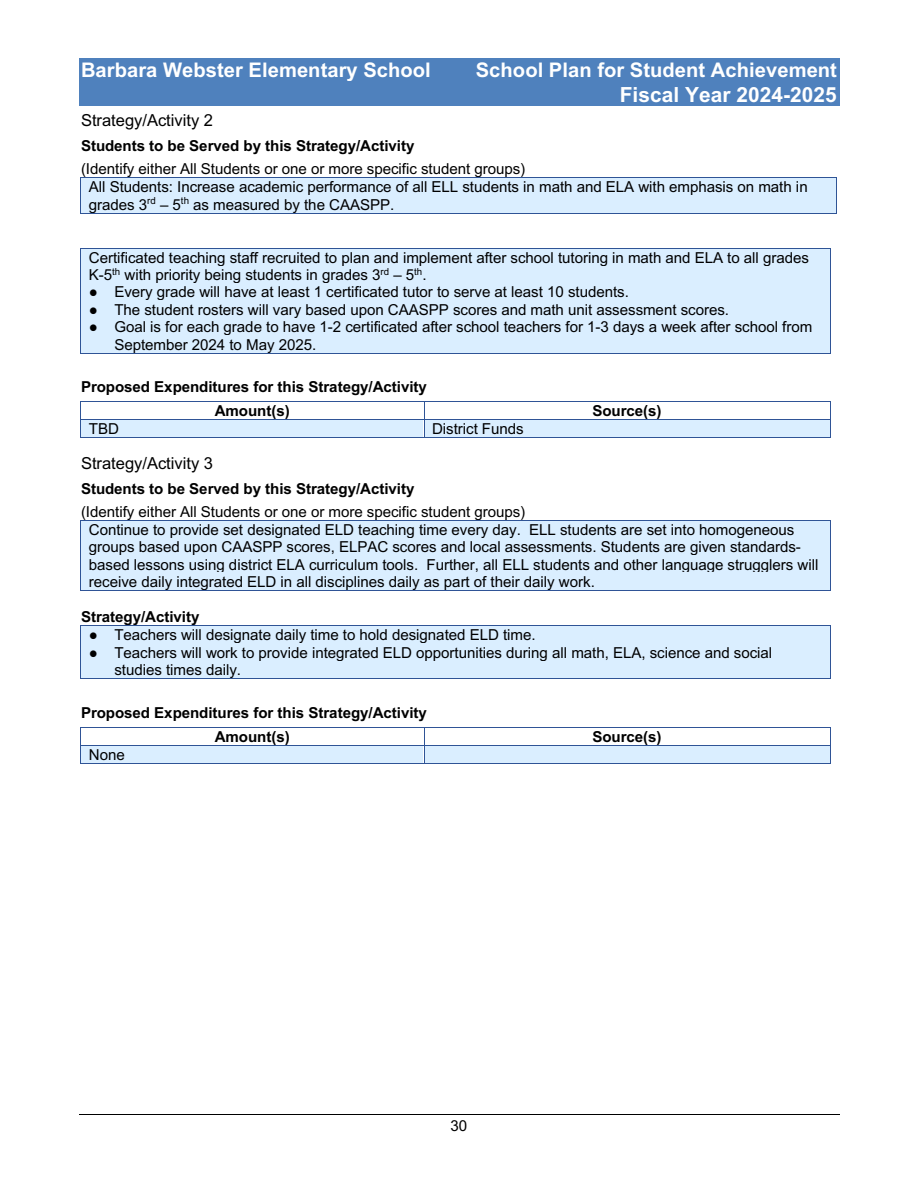
<style>
.page{position:relative;width:918px;height:1188px;background:#fff}
.page>*{position:absolute;margin:0;border:0;box-sizing:border-box;transform-origin:0 0}
.t1{font:700 20.85px "Arial";letter-spacing:.005em;color:#fff}
.t2{font:700 20.1px "Arial";letter-spacing:.005em;color:#fff}
.t3{font:16.5px "Arial";color:#000}
.t4{font:15.15px/17.4px "Arial";letter-spacing:-.005em;color:#000}
.t5{font:700 15.15px/23.7px "Arial";letter-spacing:-.005em;color:#000;text-align:center}
.s1{font-family:"Calibri"}
</style>
<div class="page">
<div style="left:79px;top:58px;width:760px;height:24px;background:#4f81bd"></div>
<div style="left:79px;top:82px;width:760px;height:24px;background:#4f81bd"></div>
<hr style="left:79px;top:1115px;width:760px;height:1px;background:#000">
<div style="left:89px;top:178px;width:740px;height:17px;background:#daeeff"></div>
<div style="left:89px;top:195px;width:740px;height:18px;background:#daeeff"></div>
<hr style="left:81px;top:177px;width:756px;height:1px;background:#2f5496">
<hr style="left:81px;top:178px;width:1px;height:35px;background:#2f5496">
<hr style="left:81px;top:213px;width:756px;height:1px;background:#2f5496">
<hr style="left:837px;top:178px;width:1px;height:35px;background:#2f5496">
<div style="left:81px;top:249px;width:749px;height:104px;background:#daeeff"></div>
<hr style="left:81px;top:248px;width:749px;height:1px;background:#2f5496">
<hr style="left:81px;top:249px;width:1px;height:104px;background:#2f5496">
<hr style="left:81px;top:353px;width:749px;height:1px;background:#2f5496">
<hr style="left:830px;top:249px;width:1px;height:104px;background:#2f5496">
<hr style="left:81px;top:401px;width:343px;height:1px;background:#2f5496">
<hr style="left:424px;top:401px;width:406px;height:1px;background:#2f5496">
<div style="left:81px;top:420px;width:342px;height:17px;background:#daeeff"></div>
<div style="left:424px;top:420px;width:406px;height:17px;background:#daeeff"></div>
<hr style="left:81px;top:419px;width:343px;height:1px;background:#2f5496">
<hr style="left:424px;top:419px;width:406px;height:1px;background:#2f5496">
<hr style="left:81px;top:437px;width:343px;height:1px;background:#2f5496">
<svg style="left:424px;top:402px;width:1px;height:35px"></svg>
<hr style="left:424px;top:437px;width:406px;height:1px;background:#2f5496">
<svg style="left:830px;top:401px;width:1px;height:37px"></svg>
<div style="left:81px;top:521px;width:749px;height:69px;background:#daeeff"></div>
<hr style="left:81px;top:520px;width:749px;height:1px;background:#2f5496">
<hr style="left:81px;top:521px;width:1px;height:69px;background:#2f5496">
<hr style="left:81px;top:590px;width:749px;height:1px;background:#2f5496">
<hr style="left:830px;top:521px;width:1px;height:69px;background:#2f5496">
<div style="left:81px;top:626px;width:749px;height:52px;background:#daeeff"></div>
<hr style="left:81px;top:625px;width:749px;height:1px;background:#2f5496">
<hr style="left:81px;top:626px;width:1px;height:52px;background:#2f5496">
<hr style="left:81px;top:678px;width:749px;height:1px;background:#2f5496">
<hr style="left:830px;top:626px;width:1px;height:52px;background:#2f5496">
<hr style="left:81px;top:727px;width:343px;height:1px;background:#2f5496">
<hr style="left:424px;top:727px;width:406px;height:1px;background:#2f5496">
<div style="left:81px;top:746px;width:342px;height:17px;background:#daeeff"></div>
<div style="left:424px;top:746px;width:406px;height:17px;background:#daeeff"></div>
<hr style="left:81px;top:745px;width:343px;height:1px;background:#2f5496">
<hr style="left:424px;top:745px;width:406px;height:1px;background:#2f5496">
<hr style="left:81px;top:763px;width:343px;height:1px;background:#2f5496">
<svg style="left:424px;top:728px;width:1px;height:35px"></svg>
<hr style="left:424px;top:763px;width:406px;height:1px;background:#2f5496">
<svg style="left:830px;top:727px;width:1px;height:37px"></svg>
<h2 class="t2" style="left:81px;top:59px;width:351px">Barbara Webster Elementary School</h2>
<h2 class="t2" style="left:476px;top:59px;width:363px">School Plan for Student Achievement</h2>
<h1 class="t1" style="left:620px;top:83px;width:219px">Fiscal Year 2024-2025</h1>
<p class="t3" style="left:81px;top:111px;width:134px">Strategy/Activity 2</p>
<p class="t5" style="left:81px;top:134px;width:335px">Students to be Served by this Strategy/Activity</p>
<p class="t4" style="left:89px;top:160px;width:720px;text-indent:-8px">(Identify either All Students or one or more specific student groups)<br>All Students: Increase academic performance of all ELL students in math and ELA with emphasis on math in grades 3<sup>rd</sup> – 5<sup>th</sup> as measured by the CAASPP.</p>
<p class="t4" style="left:89px;top:249px;width:722px">Certificated teaching staff recruited to plan and implement after school tutoring in math and ELA to all grades<br>K-5<sup>th</sup> with priority being students in grades 3<sup>rd</sup> – 5<sup>th</sup>.</p>
<p class="t4" style="left:89px;top:283px;width:541px"><span class="s1">●</span> Every grade will have at least 1 certificated tutor to serve at least 10 students.</p>
<p class="t4" style="left:89px;top:301px;width:642px"><span class="s1">●</span> The student rosters will vary based upon CAASPP scores and math unit assessment scores.</p>
<p class="t4" style="left:114px;top:318px;width:699px;text-indent:-25px"><span class="s1">●</span> Goal is for each grade to have 1-2 certificated after school teachers for 1-3 days a week after school from<br>September 2024 to May 2025.</p>
<p class="t5" style="left:81px;top:375px;width:347px">Proposed Expenditures for this Strategy/Activity<br>Amount(s)</p>
<p class="t5" style="left:592px;top:399px;width:71px">Source(s)</p>
<p class="t4" style="left:89px;top:420px;width:32px">TBD</p>
<p class="t4" style="left:432px;top:420px;width:93px">District Funds</p>
<p class="t3" style="left:81px;top:454px;width:134px">Strategy/Activity 3</p>
<p class="t5" style="left:81px;top:476px;width:335px">Students to be Served by this Strategy/Activity</p>
<p class="t4" style="left:89px;top:503px;width:731px;text-indent:-8px">(Identify either All Students or one or more specific student groups)<br>Continue to provide set designated ELD teaching time every day. ELL students are set into homogeneous groups based upon CAASPP scores, ELPAC scores and local assessments. Students are given standards&shy;based lessons using district ELA curriculum tools. Further, all ELL students and other language strugglers will receive daily integrated ELD in all disciplines daily as part of their daily work.</p>
<p class="t5" style="left:81px;top:605px;width:120px">Strategy/Activity</p>
<p class="t4" style="left:89px;top:626px;width:448px"><span class="s1">●</span> Teachers will designate daily time to hold designated ELD time.</p>
<p class="t4" style="left:114px;top:644px;width:659px;text-indent:-25px"><span class="s1">●</span> Teachers will work to provide integrated ELD opportunities during all math, ELA, science and social studies times daily.</p>
<p class="t5" style="left:81px;top:701px;width:347px">Proposed Expenditures for this Strategy/Activity<br>Amount(s)</p>
<p class="t5" style="left:592px;top:725px;width:71px">Source(s)</p>
<p class="t4" style="left:89px;top:746px;width:37px">None</p>
<p class="t4" style="left:451px;top:1117px;width:18px">30</p>
</div>
